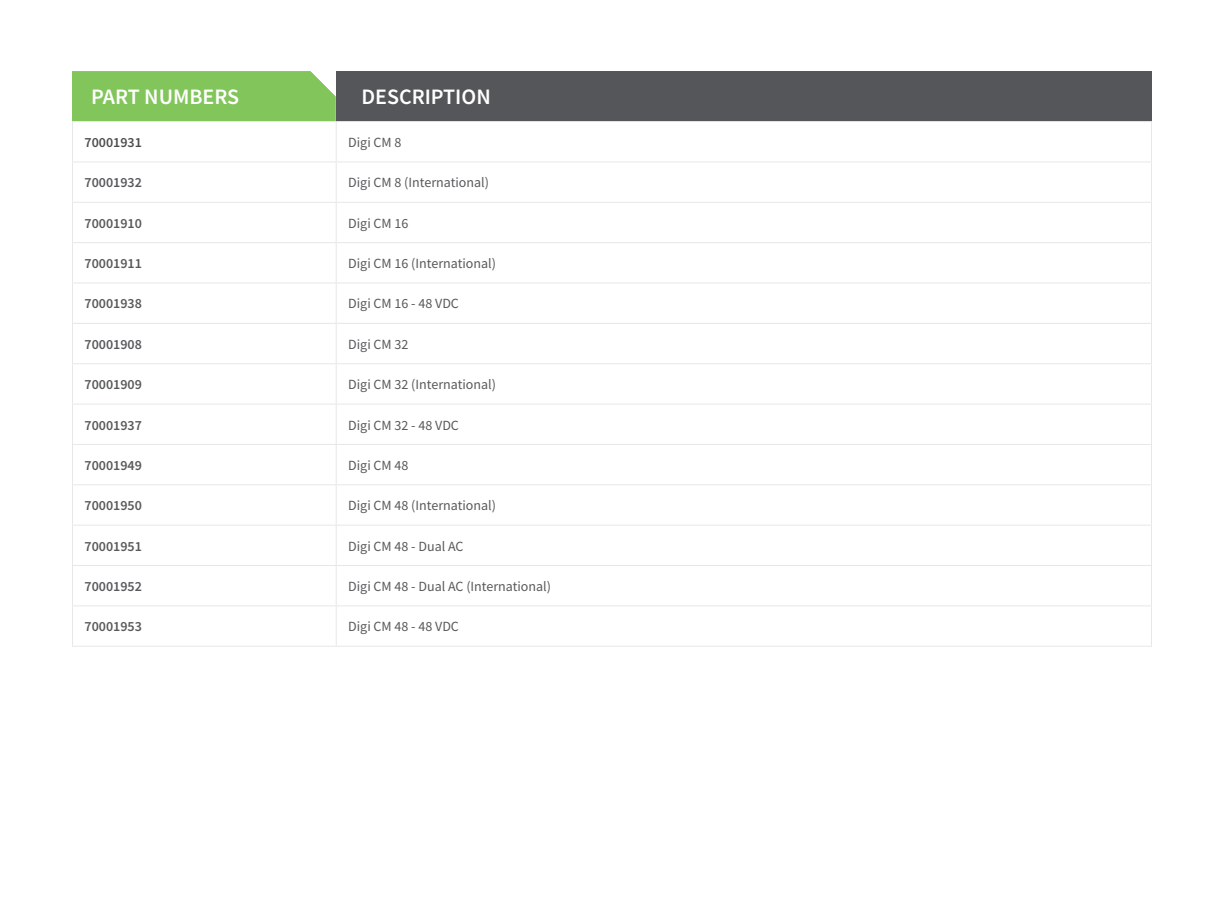
<style>
.page{position:relative;width:1224px;height:899px;background:#fff}
.page>*{position:absolute;margin:0;border:0;box-sizing:border-box;transform-origin:0 0}
.t1{font:600 22px "Source Sans Pro";color:#fff}
.Table_-_Body_Copy{font:14px "Source Sans Pro";color:#58595b}
.Table_-_Body_Copy-2{font:600 14px "Source Sans Pro";color:#58595b}
.t2{font:600 14px "Source Sans Pro";color:#4d4d4f}
</style>
<div class="page">
<div style="left:72px;top:71px;width:264px;height:50px;background:#82c55b"></div>
<div style="left:336px;top:71px;width:816px;height:50px;background:#55565a"></div>
<svg style="left:73px;top:162px;width:1078px;height:445px"></svg>
<hr style="left:72px;top:121px;width:264px;height:1px;background:#e6e7e8">
<hr style="left:72px;top:122px;width:1px;height:39px;background:#e6e7e8">
<hr style="left:336px;top:122px;width:1px;height:39px;background:#e6e7e8">
<hr style="left:72px;top:162px;width:1px;height:40px;background:#e6e7e8">
<hr style="left:336px;top:162px;width:1px;height:40px;background:#e6e7e8">
<hr style="left:72px;top:203px;width:1px;height:39px;background:#e6e7e8">
<hr style="left:336px;top:203px;width:1px;height:39px;background:#e6e7e8">
<hr style="left:72px;top:243px;width:1px;height:39px;background:#e6e7e8">
<hr style="left:336px;top:243px;width:1px;height:39px;background:#e6e7e8">
<hr style="left:72px;top:283px;width:1px;height:40px;background:#e6e7e8">
<hr style="left:336px;top:283px;width:1px;height:40px;background:#e6e7e8">
<hr style="left:336px;top:121px;width:816px;height:1px;background:#e6e7e8">
<hr style="left:1151px;top:122px;width:1px;height:39px;background:#e6e7e8">
<hr style="left:72px;top:161px;width:264px;height:1px;background:#e6e7e8">
<hr style="left:336px;top:161px;width:816px;height:1px;background:#e6e7e8">
<hr style="left:1151px;top:162px;width:1px;height:40px;background:#e6e7e8">
<hr style="left:72px;top:202px;width:264px;height:1px;background:#e6e7e8">
<hr style="left:336px;top:202px;width:816px;height:1px;background:#e6e7e8">
<hr style="left:1151px;top:203px;width:1px;height:39px;background:#e6e7e8">
<hr style="left:72px;top:242px;width:264px;height:1px;background:#e6e7e8">
<hr style="left:336px;top:242px;width:816px;height:1px;background:#e6e7e8">
<hr style="left:1151px;top:243px;width:1px;height:39px;background:#e6e7e8">
<hr style="left:72px;top:282px;width:264px;height:1px;background:#e6e7e8">
<hr style="left:336px;top:282px;width:816px;height:1px;background:#e6e7e8">
<hr style="left:1151px;top:283px;width:1px;height:40px;background:#e6e7e8">
<hr style="left:336px;top:323px;width:816px;height:1px;background:#e6e7e8">
<hr style="left:1151px;top:324px;width:1px;height:39px;background:#e6e7e8">
<hr style="left:336px;top:403px;width:816px;height:1px;background:#e6e7e8">
<hr style="left:336px;top:444px;width:816px;height:1px;background:#e6e7e8">
<hr style="left:336px;top:484px;width:816px;height:1px;background:#e6e7e8">
<hr style="left:72px;top:323px;width:264px;height:1px;background:#e6e7e8">
<hr style="left:72px;top:324px;width:1px;height:39px;background:#e6e7e8">
<hr style="left:336px;top:324px;width:1px;height:39px;background:#e6e7e8">
<hr style="left:72px;top:364px;width:1px;height:39px;background:#e6e7e8">
<hr style="left:72px;top:404px;width:1px;height:40px;background:#e6e7e8">
<hr style="left:72px;top:445px;width:1px;height:39px;background:#e6e7e8">
<hr style="left:72px;top:485px;width:1px;height:39px;background:#e6e7e8">
<hr style="left:72px;top:525px;width:1px;height:39px;background:#e6e7e8">
<hr style="left:72px;top:565px;width:1px;height:40px;background:#e6e7e8">
<hr style="left:72px;top:606px;width:1px;height:39px;background:#e6e7e8">
<hr style="left:72px;top:363px;width:264px;height:1px;background:#e6e7e8">
<hr style="left:72px;top:403px;width:264px;height:1px;background:#e6e7e8">
<hr style="left:72px;top:444px;width:264px;height:1px;background:#e6e7e8">
<hr style="left:72px;top:484px;width:264px;height:1px;background:#e6e7e8">
<hr style="left:72px;top:524px;width:264px;height:1px;background:#e6e7e8">
<hr style="left:72px;top:564px;width:264px;height:1px;background:#e6e7e8">
<hr style="left:72px;top:605px;width:264px;height:1px;background:#e6e7e8">
<hr style="left:72px;top:645px;width:264px;height:1px;background:#e6e7e8">
<hr style="left:336px;top:363px;width:816px;height:1px;background:#e6e7e8">
<hr style="left:336px;top:364px;width:1px;height:39px;background:#e6e7e8">
<hr style="left:1151px;top:364px;width:1px;height:39px;background:#e6e7e8">
<hr style="left:336px;top:404px;width:1px;height:40px;background:#e6e7e8">
<hr style="left:1151px;top:404px;width:1px;height:40px;background:#e6e7e8">
<hr style="left:336px;top:445px;width:1px;height:39px;background:#e6e7e8">
<hr style="left:1151px;top:445px;width:1px;height:39px;background:#e6e7e8">
<hr style="left:336px;top:485px;width:1px;height:39px;background:#e6e7e8">
<hr style="left:1151px;top:485px;width:1px;height:39px;background:#e6e7e8">
<hr style="left:336px;top:524px;width:816px;height:1px;background:#e6e7e8">
<hr style="left:336px;top:525px;width:1px;height:39px;background:#e6e7e8">
<hr style="left:1151px;top:525px;width:1px;height:39px;background:#e6e7e8">
<hr style="left:336px;top:564px;width:816px;height:1px;background:#e6e7e8">
<hr style="left:336px;top:565px;width:1px;height:40px;background:#e6e7e8">
<hr style="left:1151px;top:565px;width:1px;height:40px;background:#e6e7e8">
<hr style="left:336px;top:605px;width:816px;height:1px;background:#e6e7e8">
<hr style="left:336px;top:606px;width:1px;height:39px;background:#e6e7e8">
<hr style="left:1151px;top:606px;width:1px;height:39px;background:#e6e7e8">
<hr style="left:336px;top:645px;width:816px;height:1px;background:#e6e7e8">
<p class="t1" style="left:91px;top:82px;width:149px">PART NUMBERS</p>
<p class="t1" style="left:361px;top:82px;width:131px">DESCRIPTION</p>
<p class="t2" style="left:84px;top:133px;width:59px">70001931</p>
<p class="Table_-_Body_Copy" style="left:348px;top:133px;width:55px">Digi CM 8</p>
<p class="Table_-_Body_Copy-2" style="left:84px;top:173px;width:59px">70001932</p>
<p class="Table_-_Body_Copy" style="left:348px;top:174px;width:142px">Digi CM 8 (International)</p>
<p class="Table_-_Body_Copy-2" style="left:84px;top:214px;width:59px">70001910</p>
<p class="Table_-_Body_Copy" style="left:348px;top:214px;width:62px">Digi CM 16</p>
<p class="Table_-_Body_Copy-2" style="left:84px;top:254px;width:59px">70001911</p>
<p class="Table_-_Body_Copy" style="left:348px;top:254px;width:149px">Digi CM 16 (International)</p>
<p class="Table_-_Body_Copy-2" style="left:84px;top:294px;width:59px">70001938</p>
<p class="Table_-_Body_Copy" style="left:348px;top:295px;width:112px">Digi CM 16 - 48 VDC</p>
<p class="Table_-_Body_Copy-2" style="left:84px;top:335px;width:59px">70001908</p>
<p class="Table_-_Body_Copy" style="left:348px;top:335px;width:62px">Digi CM 32</p>
<p class="Table_-_Body_Copy-2" style="left:84px;top:375px;width:59px">70001909</p>
<p class="Table_-_Body_Copy" style="left:348px;top:375px;width:149px">Digi CM 32 (International)</p>
<p class="Table_-_Body_Copy-2" style="left:84px;top:415px;width:59px">70001937</p>
<p class="Table_-_Body_Copy" style="left:348px;top:416px;width:112px">Digi CM 32 - 48 VDC</p>
<p class="Table_-_Body_Copy-2" style="left:84px;top:456px;width:59px">70001949</p>
<p class="Table_-_Body_Copy" style="left:348px;top:456px;width:62px">Digi CM 48</p>
<p class="Table_-_Body_Copy-2" style="left:84px;top:496px;width:59px">70001950</p>
<p class="Table_-_Body_Copy" style="left:348px;top:496px;width:149px">Digi CM 48 (International)</p>
<p class="Table_-_Body_Copy-2" style="left:84px;top:536px;width:59px">70001951</p>
<p class="Table_-_Body_Copy" style="left:348px;top:537px;width:117px">Digi CM 48 - Dual AC</p>
<p class="Table_-_Body_Copy-2" style="left:84px;top:577px;width:59px">70001952</p>
<p class="Table_-_Body_Copy" style="left:348px;top:577px;width:204px">Digi CM 48 - Dual AC (International)</p>
<p class="Table_-_Body_Copy-2" style="left:84px;top:617px;width:59px">70001953</p>
<p class="Table_-_Body_Copy" style="left:348px;top:617px;width:112px">Digi CM 48 - 48 VDC</p>
<h1 class="t1" style="left:91px;top:82px;width:157px">SPECIFICATIONS</h1>
</div>
